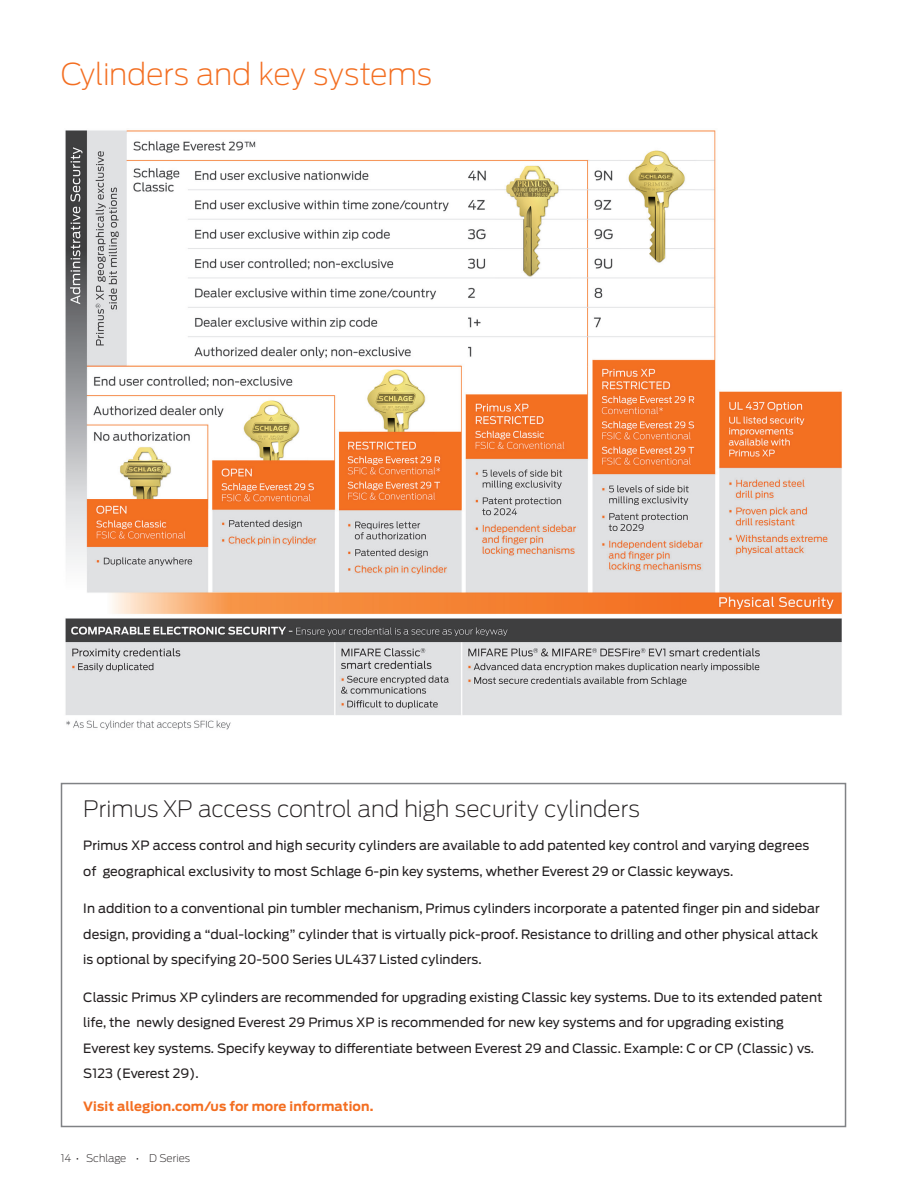
<style>
.page{position:relative;width:918px;height:1188px;background:#fff}
.page>*{position:absolute;margin:0;border:0;box-sizing:border-box;transform-origin:0 0}
.Subheadline_15_17pt{font:200 30px "Antenna";letter-spacing:-.01em;color:#f36e21}
.Subheadline_15_17pt-2{font:200 22.5px "Antenna";color:#231f20}
.Body_text_8_5_13pt{font:12.75px/25.5px "Antenna";letter-spacing:.005em;color:#231f20}
.Page_title_8_5_11pt{font:700 12.75px "Antenna";letter-spacing:.01em;color:#f36e21}
.t1{font:200 10.5px "Antenna";letter-spacing:-.01em;color:#231f20}
</style>
<div class="page">
<div style="left:61px;top:783px;width:785px;height:344px;border:2px solid #808285"></div>
<img style="left:65px;top:130px;width:777px;height:600px">
<p class="Subheadline_15_17pt" style="left:61px;top:57px;width:373px">Cylinders and key systems</p>
<p class="Subheadline_15_17pt-2" style="left:83px;top:796px;width:558px">Primus XP access control and high security cylinders</p>
<p class="Body_text_8_5_13pt" style="left:83px;top:833px;width:727px">Primus XP access control and high security cylinders are available to add patented key control and varying degrees of geographical exclusivity to most Schlage 6-pin key systems, whether Everest 29 or Classic keyways.</p>
<p class="Body_text_8_5_13pt" style="left:83px;top:896px;width:738px;text-align:justify">In addition to a conventional pin tumbler mechanism, Primus cylinders incorporate a patented finger pin and sidebar design, providing a “dual-locking” cylinder that is virtually pick-proof. Resistance to drilling and other physical attack is optional by specifying 20-500 Series UL437 Listed cylinders.</p>
<p class="Body_text_8_5_13pt" style="left:83px;top:984px;width:741px">Classic Primus XP cylinders are recommended for upgrading existing Classic key systems. Due to its extended patent life, the newly designed Everest 29 Primus XP is recommended for new key systems and for upgrading existing Everest key systems. Specify keyway to differentiate between Everest 29 and Classic. Example: C or CP (Classic) vs.<br>S123 (Everest 29).</p>
<p class="Page_title_8_5_11pt" style="left:83px;top:1099px;width:292px">Visit allegion.com/us for more information.</p>
<p class="t1" style="left:61px;top:1152px;width:131px">14 • Schlage • D Series</p>
</div>
